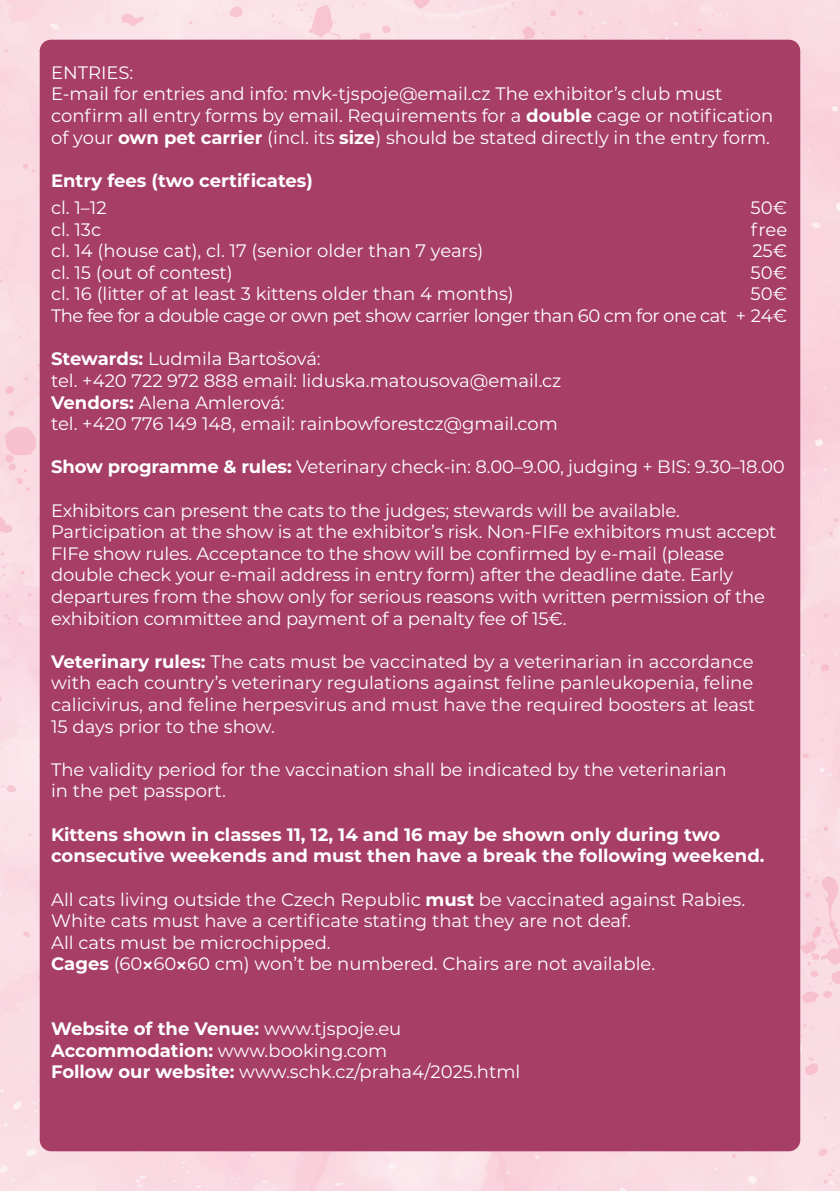
<style>
.page{position:relative;width:840px;height:1191px;background:#fff}
.page>*{position:absolute;margin:0;border:0;box-sizing:border-box;transform-origin:0 0}
.t1{font:18px/21.6px "Montserrat";letter-spacing:-.005em;color:#fff}
.t2{font:700 18px/21.6px "Montserrat";color:#fff}
.t3{font:18px/21.6px "Montserrat";letter-spacing:-.03em;color:#fff;text-align:right}
.s1{font-weight:700}
.s2{font-family:"Helvetica Neue LT Pro";font-weight:700}
</style>
<div class="page">
<img style="left:0;top:0;width:839px;height:1191px">
<div style="left:40px;top:40px;width:759px;height:1111px;background:#a63e65;border-radius:11px"></div>
<p class="t1" style="left:51px;top:61px;width:723px">ENTRIES:<br>E-mail for entries and info: mvk-tjspoje@email.cz The exhibitor’s club must confirm all entry forms by email. Requirements for a <span class="s1">double</span> cage or notification of your <span class="s1">own pet carrier</span> (incl. its <span class="s1">size</span>) should be stated directly in the entry form.</p>
<p class="t2" style="left:51px;top:169px;width:263px">Entry fees (two certificates)</p>
<p class="t1" style="left:51px;top:196px;width:57px">cl. 1–12</p>
<p class="t1" style="left:750px;top:196px;width:38px">50€</p>
<p class="t1" style="left:51px;top:218px;width:52px">cl. 13c</p>
<p class="t1" style="left:750px;top:218px;width:38px">free</p>
<p class="t1" style="left:51px;top:239px;width:433px">cl. 14 (house cat), cl. 17 (senior older than 7 years)</p>
<p class="t1" style="left:751px;top:239px;width:36px">25€</p>
<p class="t1" style="left:51px;top:261px;width:183px">cl. 15 (out of contest)</p>
<p class="t1" style="left:750px;top:261px;width:38px">50€</p>
<p class="t1" style="left:51px;top:283px;width:464px">cl. 16 (litter of at least 3 kittens older than 4 months)</p>
<p class="t3" style="left:51px;top:283px;width:737px">50€<br>The fee for a double cage or own pet show carrier longer than 60 cm for one cat + 24€</p>
<p class="t1" style="left:51px;top:347px;width:511px"><span class="s1">Stewards:</span> Ludmila Bartošová:<br>tel. +420 722 972 888 email: liduska.matousova@email.cz <span class="s1">Vendors:</span> Alena Amlerová:<br>tel. +420 776 149 148, email: rainbowforestcz@gmail.com</p>
<p class="t1" style="left:51px;top:455px;width:734px"><span class="s1">Show programme &amp; rules:</span> Veterinary check-in: 8.00–9.00, judging + BIS: 9.30–18.00</p>
<p class="t1" style="left:51px;top:499px;width:726px">Exhibitors can present the cats to the judges; stewards will be available.<br>Participation at the show is at the exhibitor’s risk. Non-FIFe exhibitors must accept FIFe show rules. Acceptance to the show will be confirmed by e-mail (please double check your e-mail address in entry form) after the deadline date. Early departures from the show only for serious reasons with written permission of the exhibition committee and payment of a penalty fee of 15€.</p>
<p class="t1" style="left:51px;top:650px;width:705px;text-align:justify"><span class="s1">Veterinary rules:</span> The cats must be vaccinated by a veterinarian in accordance with each country’s veterinary regulations against feline panleukopenia, feline calicivirus, and feline herpesvirus and must have the required boosters at least 15 days prior to the show.</p>
<p class="t1" style="left:51px;top:758px;width:676px">The validity period for the vaccination shall be indicated by the veterinarian in the pet passport.</p>
<p class="t2" style="left:51px;top:822px;width:714px">Kittens shown in classes 11, 12, 14 and 16 may be shown only during two consecutive weekends and must then have a break the following weekend.</p>
<p class="t1" style="left:51px;top:887px;width:695px">All cats living outside the Czech Republic <span class="s1">must</span> be vaccinated against Rabies.<br>White cats must have a certificate stating that they are not deaf.<br>All cats must be microchipped.<br><span class="s1">Cages</span> (60<span class="s2">×</span>60<span class="s2">×</span>60 cm) won’t be numbered. Chairs are not available.</p>
<p class="t1" style="left:51px;top:1017px;width:470px"><span class="s1">Website of the Venue:</span> www.tjspoje.eu<br><span class="s1">Accommodation:</span> www.booking.com<br><span class="s1">Follow our website:</span> www.schk.cz/praha4/2025.html</p>
</div>
